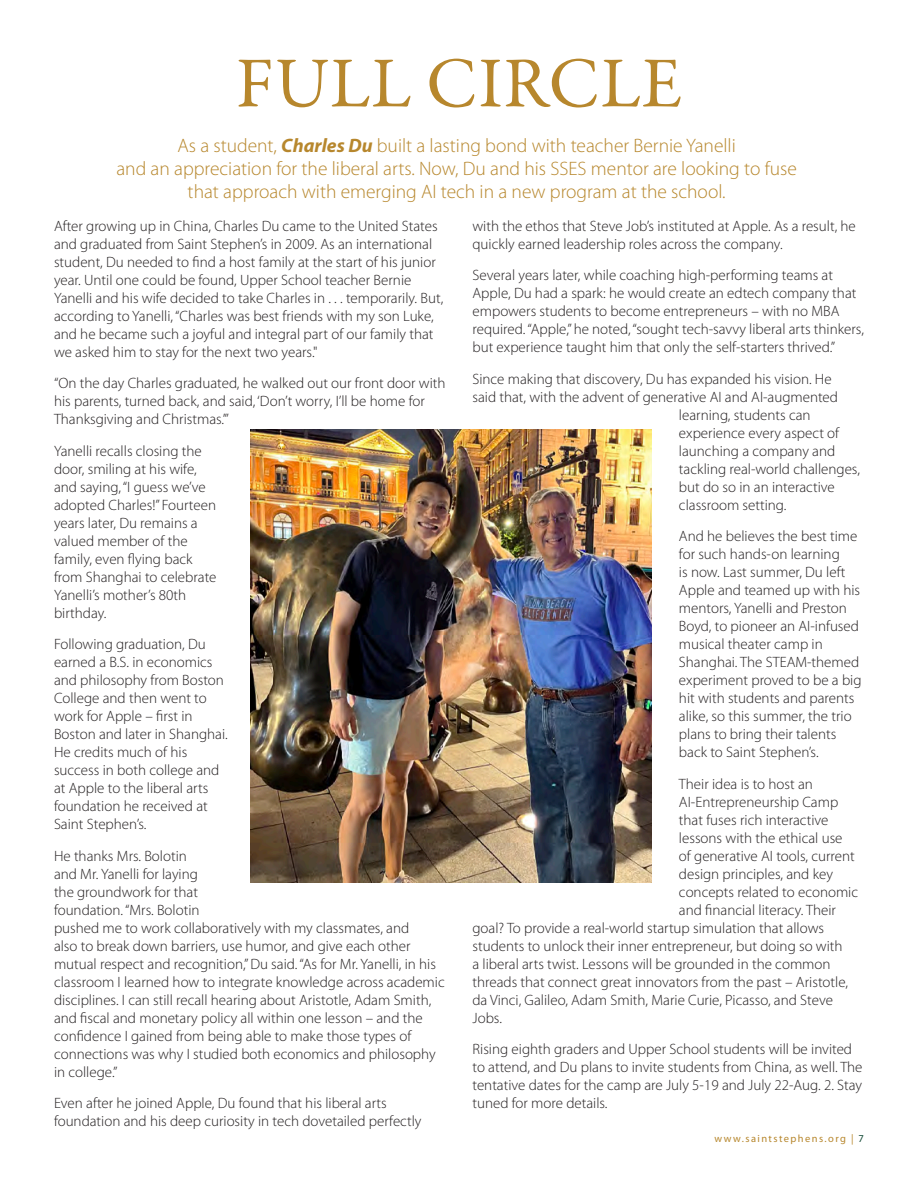
<style>
.page{position:relative;width:918px;height:1188px;background:#fff}
.page>*{position:absolute;margin:0;border:0;box-sizing:border-box;transform-origin:0 0}
.t1{font:72px "Garamond Premr Pro";letter-spacing:.01em;color:#b7872d}
.t2{font:300 19.5px/23.4px "Myriad Pro";color:#b7872d;text-align:center}
.t3{font:300 15px/18px "Myriad Pro";color:#231f20}
.t4{font:10.5px "Myriad Pro";letter-spacing:.135em;color:#b7872d}
.s1{font-weight:700;font-style:italic}
.s2{color:#0f4733}
</style>
<div class="page">
<img style="left:250px;top:429px;width:402px;height:454px">
<p class="t1" style="left:236px;top:40px;width:448px">FULL CIRCLE</p>
<p class="t2" style="left:178px;top:134px;width:560px">As a student, <span class="s1">Charles Du</span> built a lasting bond with teacher Bernie Yanelli</p>
<p class="t2" style="left:116px;top:157px;width:682px">and an appreciation for the liberal arts. Now, Du and his SSES mentor are looking to fuse that approach with emerging AI tech in a new program at the school.</p>
<p class="t3" style="left:54px;top:217px;width:391px">After growing up in China, Charles Du came to the United States and graduated from Saint Stephen’s in 2009. As an international student, Du needed to find a host family at the start of his junior year. Until one could be found, Upper School teacher Bernie Yanelli and his wife decided to take Charles in . . . temporarily. But, according to Yanelli, “Charles was best friends with my son Luke, and he became such a joyful and integral part of our family that we asked him to stay for the next two years."</p>
<p class="t3" style="left:54px;top:375px;width:393px">“On the day Charles graduated, he walked out our front door with his parents, turned back, and said, ‘Don’t worry, I’ll be home for<br>Thanksgiving and Christmas.’”</p>
<p class="t3" style="left:54px;top:442px;width:164px">Yanelli recalls closing the door, smiling at his wife, and saying, “I guess we’ve adopted Charles!” Fourteen years later, Du remains a valued member of the family, even flying back from Shanghai to celebrate<br>Yanelli’s mother’s 80th birthday.</p>
<p class="t3" style="left:54px;top:636px;width:175px">Following graduation, Du earned a B.S. in economics and philosophy from Boston<br>College and then went to work for Apple – first in<br>Boston and later in Shanghai.<br>He credits much of his success in both college and at Apple to the liberal arts foundation he received at<br>Saint Stephen’s.</p>
<p class="t3" style="left:54px;top:847px;width:392px">He thanks Mrs. Bolotin<br>and Mr. Yanelli for laying<br>the groundwork for that<br>foundation. “Mrs. Bolotin<br>pushed me to work collaboratively with my classmates, and<br>also to break down barriers, use humor, and give each other mutual respect and recognition,” Du said. “As for Mr. Yanelli, in his classroom I learned how to integrate knowledge across academic disciplines. I can still recall hearing about Aristotle, Adam Smith, and fiscal and monetary policy all within one lesson – and the confidence I gained from being able to make those types of connections was why I studied both economics and philosophy in college.”</p>
<p class="t3" style="left:54px;top:1095px;width:369px">Even after he joined Apple, Du found that his liberal arts foundation and his deep curiosity in tech dovetailed perfectly</p>
<p class="t3" style="left:472px;top:217px;width:385px">with the ethos that Steve Job’s instituted at Apple. As a result, he quickly earned leadership roles across the company.</p>
<p class="t3" style="left:472px;top:267px;width:393px">Several years later, while coaching high-performing teams at Apple, Du had a spark: he would create an edtech company that empowers students to become entrepreneurs – with no MBA required. “Apple,” he noted, “sought tech-savvy liberal arts thinkers, but experience taught him that only the self-starters thrived.”</p>
<p class="t3" style="left:472px;top:370px;width:361px">Since making that discovery, Du has expanded his vision. He</p>
<p class="t3" style="left:472px;top:388px;width:367px">said that, with the advent of generative AI and AI-augmented</p>
<p class="t3" style="left:679px;top:406px;width:133px">learning, students can</p>
<p class="t3" style="left:679px;top:424px;width:162px">experience every aspect of</p>
<p class="t3" style="left:679px;top:442px;width:158px">launching a company and</p>
<p class="t3" style="left:679px;top:460px;width:183px">tackling real-world challenges,</p>
<p class="t3" style="left:679px;top:478px;width:157px">but do so in an interactive</p>
<p class="t3" style="left:679px;top:496px;width:109px">classroom setting.</p>
<p class="t3" style="left:679px;top:528px;width:184px">And he believes the best time for such hands-on learning<br>is now. Last summer, Du left<br>Apple and teamed up with his mentors, Yanelli and Preston<br>Boyd, to pioneer an AI-infused musical theater camp in<br>Shanghai. The STEAM-themed experiment proved to be a big hit with students and parents alike, so this summer, the trio plans to bring their talents back to Saint Stephen’s.</p>
<p class="t3" style="left:679px;top:775px;width:135px">Their idea is to host an</p>
<p class="t3" style="left:679px;top:793px;width:161px">AI-Entrepreneurship Camp</p>
<p class="t3" style="left:679px;top:811px;width:151px">that fuses rich interactive</p>
<p class="t3" style="left:679px;top:829px;width:165px">lessons with the ethical use</p>
<p class="t3" style="left:679px;top:847px;width:177px">of generative AI tools, current</p>
<p class="t3" style="left:679px;top:865px;width:156px">design principles, and key</p>
<p class="t3" style="left:679px;top:883px;width:181px">concepts related to economic</p>
<p class="t3" style="left:679px;top:901px;width:159px">and financial literacy. Their</p>
<p class="t3" style="left:472px;top:919px;width:353px">goal? To provide a real-world startup simulation that allows</p>
<p class="t3" style="left:472px;top:937px;width:372px">students to unlock their inner entrepreneur, but doing so with</p>
<p class="t3" style="left:472px;top:955px;width:360px">a liberal arts twist. Lessons will be grounded in the common</p>
<p class="t3" style="left:472px;top:973px;width:377px">threads that connect great innovators from the past – Aristotle,</p>
<p class="t3" style="left:472px;top:991px;width:362px">da Vinci, Galileo, Adam Smith, Marie Curie, Picasso, and Steve</p>
<p class="t3" style="left:472px;top:1009px;width:31px">Jobs.</p>
<p class="t3" style="left:472px;top:1041px;width:392px">Rising eighth graders and Upper School students will be invited to attend, and Du plans to invite students from China, as well. The tentative dates for the camp are July 5-19 and July 22-Aug. 2. Stay tuned for more details.</p>
<p class="t4" style="left:715px;top:1133px;width:151px">www.saintstephens.org | <span class="s2">7</span></p>
</div>
